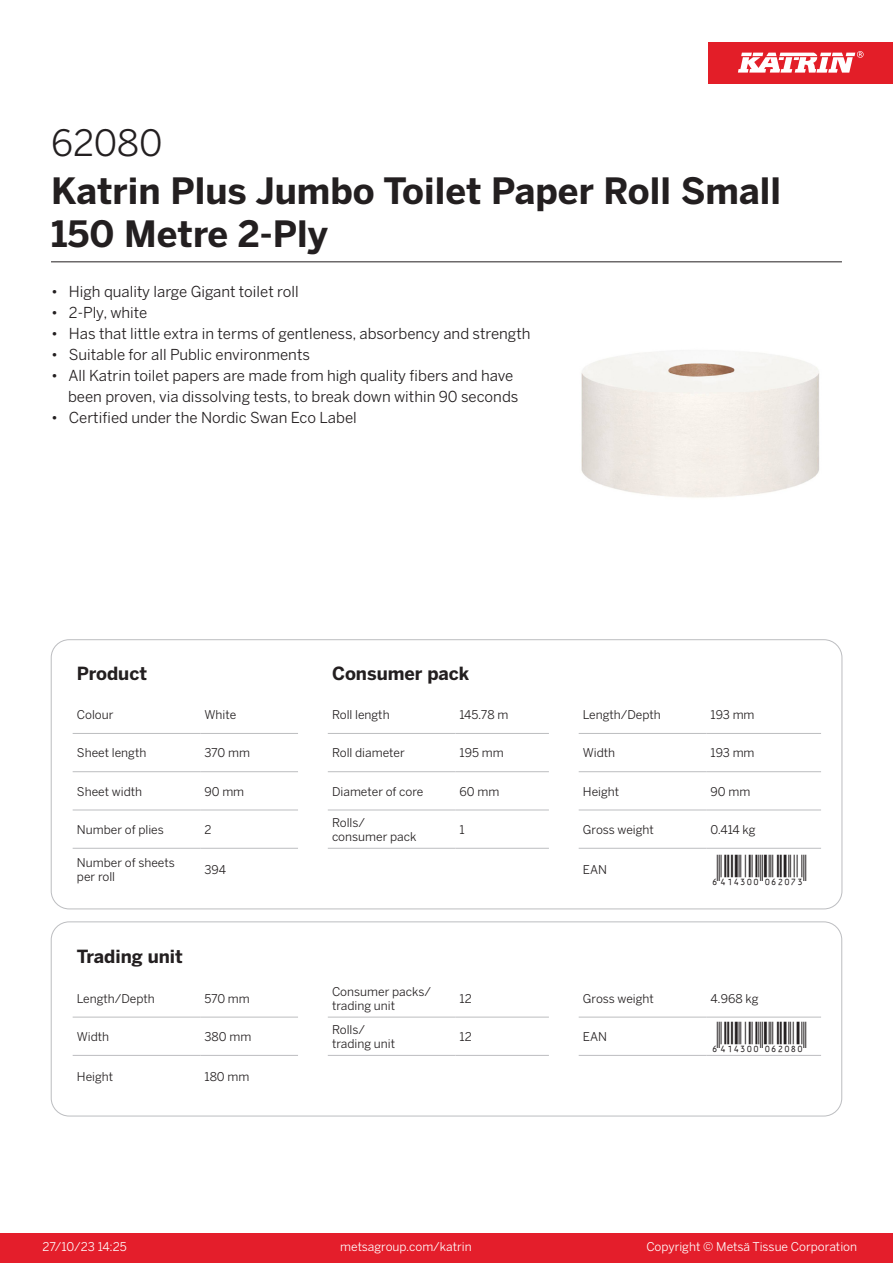
<style>
.page{position:relative;width:893px;height:1263px;background:#fff}
.page>*{position:absolute;margin:0;border:0;box-sizing:border-box;transform-origin:0 0}
.Product_Name{font:700 36px/43.2px "Benton Sans";color:#231f20}
.External_material_co{font:36px "Benton Sans";color:#231f20}
.T_EAN{font:30px "Viisas EAN Matala";color:#231f20}
.T_TableHeader{font:700 18px "Benton Sans";color:#231f20}
.MarketingBullets{font:15px/21px "Benton Sans";color:#231f20}
.T_TableBody{font:12px/14.4px "Benton Sans";color:#231f20}
.t1{font:12px "Benton Sans";color:#fff}
</style>
<div class="page">
<div style="left:0;top:1233px;width:893px;height:30px;background:#e41e2b"></div>
<div style="left:708px;top:43px;width:185px;height:41px;background:#e31e28"></div>
<svg style="left:738px;top:51px;width:126px;height:22px"></svg>
<hr style="left:73px;top:733px;width:127px;height:1px;background:#bcbdc0">
<hr style="left:200px;top:733px;width:98px;height:1px;background:#bcbdc0">
<hr style="left:328px;top:733px;width:127px;height:1px;background:#bcbdc0">
<hr style="left:455px;top:733px;width:94px;height:1px;background:#bcbdc0">
<hr style="left:579px;top:733px;width:127px;height:1px;background:#bcbdc0">
<hr style="left:706px;top:733px;width:115px;height:1px;background:#bcbdc0">
<hr style="left:73px;top:771px;width:127px;height:1px;background:#bcbdc0">
<hr style="left:200px;top:771px;width:98px;height:1px;background:#bcbdc0">
<hr style="left:328px;top:771px;width:127px;height:1px;background:#bcbdc0">
<hr style="left:455px;top:771px;width:94px;height:1px;background:#bcbdc0">
<hr style="left:579px;top:771px;width:127px;height:1px;background:#bcbdc0">
<hr style="left:706px;top:771px;width:115px;height:1px;background:#bcbdc0">
<hr style="left:73px;top:810px;width:127px;height:1px;background:#bcbdc0">
<hr style="left:200px;top:810px;width:98px;height:1px;background:#bcbdc0">
<hr style="left:328px;top:810px;width:127px;height:1px;background:#bcbdc0">
<hr style="left:455px;top:810px;width:94px;height:1px;background:#bcbdc0">
<hr style="left:579px;top:810px;width:127px;height:1px;background:#bcbdc0">
<hr style="left:706px;top:810px;width:115px;height:1px;background:#bcbdc0">
<hr style="left:73px;top:848px;width:127px;height:1px;background:#bcbdc0">
<hr style="left:200px;top:848px;width:98px;height:1px;background:#bcbdc0">
<hr style="left:328px;top:848px;width:127px;height:1px;background:#bcbdc0">
<hr style="left:455px;top:848px;width:94px;height:1px;background:#bcbdc0">
<hr style="left:579px;top:848px;width:127px;height:1px;background:#bcbdc0">
<hr style="left:706px;top:848px;width:115px;height:1px;background:#bcbdc0">
<hr style="left:73px;top:1017px;width:127px;height:1px;background:#bcbdc0">
<hr style="left:200px;top:1017px;width:98px;height:1px;background:#bcbdc0">
<hr style="left:328px;top:1017px;width:127px;height:1px;background:#bcbdc0">
<hr style="left:455px;top:1017px;width:94px;height:1px;background:#bcbdc0">
<hr style="left:579px;top:1017px;width:127px;height:1px;background:#bcbdc0">
<hr style="left:706px;top:1017px;width:115px;height:1px;background:#bcbdc0">
<hr style="left:73px;top:1055px;width:127px;height:1px;background:#bcbdc0">
<hr style="left:200px;top:1055px;width:98px;height:1px;background:#bcbdc0">
<hr style="left:328px;top:1055px;width:127px;height:1px;background:#bcbdc0">
<hr style="left:455px;top:1055px;width:94px;height:1px;background:#bcbdc0">
<hr style="left:579px;top:1055px;width:127px;height:1px;background:#bcbdc0">
<hr style="left:706px;top:1055px;width:115px;height:1px;background:#bcbdc0">
<div style="left:51px;top:922px;width:791px;height:194px;border:1px solid #bcbdc0;border-radius:18px"></div>
<img style="left:581px;top:351px;width:238px;height:147px">
<hr style="left:51px;top:261px;width:791px;height:1px;background:#231f20">
<p class="External_material_co" style="left:51px;top:121px;width:113px">62080</p>
<p class="Product_Name" style="left:51px;top:170px;width:732px">Katrin Plus Jumbo Toilet Paper Roll Small<br>150 Metre 2-Ply</p>
<p class="MarketingBullets" style="left:51px;top:281px;width:249px">• High quality large Gigant toilet roll</p>
<p class="MarketingBullets" style="left:51px;top:302px;width:98px">• 2-Ply, white</p>
<p class="MarketingBullets" style="left:51px;top:323px;width:481px">• Has that little extra in terms of gentleness, absorbency and strength</p>
<p class="MarketingBullets" style="left:51px;top:344px;width:260px">• Suitable for all Public environments</p>
<p class="MarketingBullets" style="left:68px;top:365px;width:452px;text-indent:-17px">• All Katrin toilet papers are made from high quality fibers and have been proven, via dissolving tests, to break down within 90 seconds</p>
<p class="MarketingBullets" style="left:51px;top:407px;width:307px">• Certified under the Nordic Swan Eco Label</p>
<p class="T_TableHeader" style="left:77px;top:662px;width:72px">Product</p>
<p class="T_TableHeader" style="left:332px;top:662px;width:139px">Consumer pack</p>
<p class="T_TableBody" style="left:77px;top:707px;width:38px">Colour</p>
<p class="T_TableBody" style="left:204px;top:707px;width:33px">White</p>
<p class="T_TableBody" style="left:332px;top:707px;width:59px">Roll length</p>
<p class="T_TableBody" style="left:460px;top:707px;width:50px">145.78 m</p>
<p class="T_TableBody" style="left:583px;top:707px;width:79px">Length/Depth</p>
<p class="T_TableBody" style="left:710px;top:707px;width:46px">193 mm</p>
<p class="T_TableBody" style="left:77px;top:746px;width:71px">Sheet length</p>
<p class="T_TableBody" style="left:204px;top:746px;width:47px">370 mm</p>
<p class="T_TableBody" style="left:332px;top:746px;width:74px">Roll diameter</p>
<p class="T_TableBody" style="left:460px;top:746px;width:46px">195 mm</p>
<p class="T_TableBody" style="left:583px;top:746px;width:34px">Width</p>
<p class="T_TableBody" style="left:710px;top:746px;width:46px">193 mm</p>
<p class="T_TableBody" style="left:77px;top:784px;width:67px">Sheet width</p>
<p class="T_TableBody" style="left:204px;top:784px;width:41px">90 mm</p>
<p class="T_TableBody" style="left:332px;top:784px;width:93px">Diameter of core</p>
<p class="T_TableBody" style="left:460px;top:784px;width:41px">60 mm</p>
<p class="T_TableBody" style="left:583px;top:784px;width:38px">Height</p>
<p class="T_TableBody" style="left:710px;top:784px;width:41px">90 mm</p>
<p class="T_TableBody" style="left:77px;top:822px;width:88px">Number of plies</p>
<p class="T_TableBody" style="left:204px;top:822px;width:9px">2</p>
<p class="T_TableBody" style="left:332px;top:815px;width:35px">Rolls/</p>
<p class="T_TableBody" style="left:332px;top:829px;width:86px">consumer pack</p>
<p class="T_TableBody" style="left:460px;top:822px;width:7px">1</p>
<p class="T_TableBody" style="left:583px;top:822px;width:72px">Gross weight</p>
<p class="T_TableBody" style="left:710px;top:822px;width:46px">0.414 kg</p>
<p class="T_TableBody" style="left:77px;top:855px;width:99px">Number of sheets per roll</p>
<p class="T_TableBody" style="left:204px;top:863px;width:23px">394</p>
<p class="T_TableBody" style="left:583px;top:863px;width:26px">EAN</p>
<p class="T_EAN" style="left:710px;top:854px;width:97px">*6414300062073*</p>
<p class="T_TableHeader" style="left:77px;top:945px;width:108px">Trading unit</p>
<p class="T_TableBody" style="left:77px;top:991px;width:79px">Length/Depth</p>
<p class="T_TableBody" style="left:204px;top:991px;width:47px">570 mm</p>
<p class="T_TableBody" style="left:332px;top:984px;width:100px">Consumer packs/ trading unit</p>
<p class="T_TableBody" style="left:460px;top:991px;width:14px">12</p>
<p class="T_TableBody" style="left:583px;top:991px;width:72px">Gross weight</p>
<p class="T_TableBody" style="left:710px;top:991px;width:50px">4.968 kg</p>
<p class="T_TableBody" style="left:77px;top:1029px;width:34px">Width</p>
<p class="T_TableBody" style="left:204px;top:1029px;width:48px">380 mm</p>
<p class="T_TableBody" style="left:460px;top:1029px;width:14px">12</p>
<p class="T_TableBody" style="left:583px;top:1029px;width:26px">EAN</p>
<p class="T_EAN" style="left:710px;top:1021px;width:97px">*6414300062080*</p>
<p class="T_TableBody" style="left:332px;top:1022px;width:35px">Rolls/</p>
<p class="T_TableBody" style="left:332px;top:1037px;width:65px">trading unit</p>
<p class="T_TableBody" style="left:77px;top:1070px;width:38px">Height</p>
<p class="T_TableBody" style="left:204px;top:1070px;width:46px">180 mm</p>
<p class="t1" style="left:43px;top:1239px;width:86px">27/10/23 14:25</p>
<p class="t1" style="left:340px;top:1239px;width:133px">metsagroup.com/katrin</p>
<p class="t1" style="left:646px;top:1239px;width:212px">Copyright © Metsä Tissue Corporation</p>
</div>
